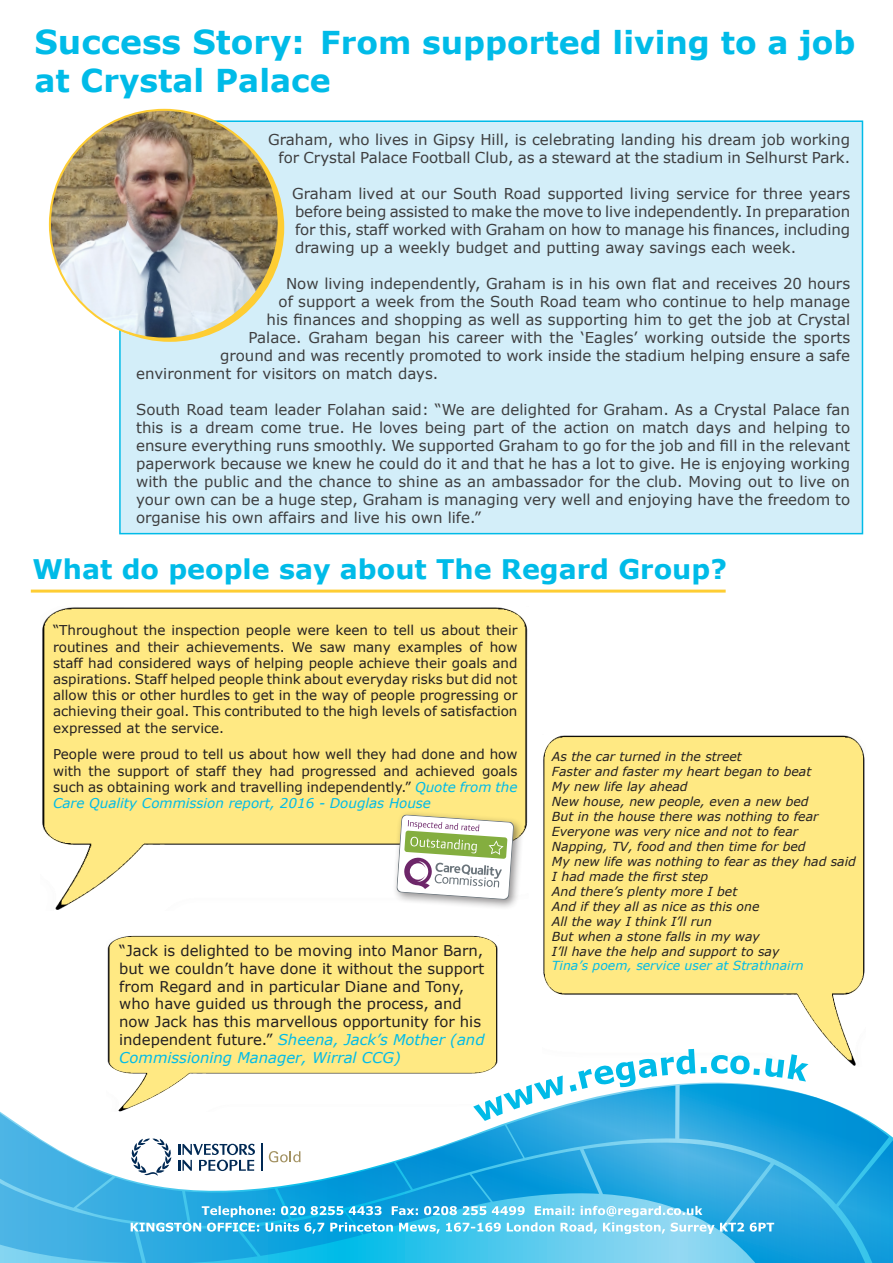
<style>
.page{position:relative;width:893px;height:1263px;background:#fff}
.page>*{position:absolute;margin:0;border:0;box-sizing:border-box;transform-origin:0 0}
.t1{font:700 31.5px/37.8px "Verdana";color:#00bbe8}
.t2{font:700 27px "Verdana";color:#00bbe8}
.Success_story_text{font:15px/18px "Verdana";color:#3e3e3f;text-align:justify}
.t3{font:14.85px/17.9px "Verdana";color:#231f20}
.t4{font:13.5px/16.2px "Verdana";color:#231f20;text-align:justify}
.t5{font:italic 12.45px "Verdana";color:#231f20}
.t6{font:italic 12.45px "Verdana";color:#00bbe8}
.s1{font-size:33px}
.s2{font-style:italic;color:#00bbe8}
</style>
<div class="page">
<svg style="left:0;top:1095px;width:893px;height:168px"></svg>
<svg style="left:131px;top:1206px;width:643px;height:28px;background:#67c7eb"></svg>
<svg style="left:473px;top:1066px;width:335px;height:55px"></svg>
<hr style="left:31px;top:590px;width:695px;height:3px;background:#fecd33">
<img style="left:42px;top:607px;width:486px;height:303px">
<img style="left:543px;top:735px;width:322px;height:331px">
<img style="left:106px;top:935px;width:393px;height:176px">
<div style="left:119px;top:120px;width:744px;height:414px;background:#d3eef9;border:2px solid #00bbe8"></div>
<div style="left:55px;top:113px;width:229px;height:229px;background:#fecd33;border-radius:50%"></div>
<img style="left:50px;top:110px;width:229px;height:229px;border-radius:114px">
<div style="left:392px;top:810px;width:132px;height:100px;background:#231f20;opacity:.5"></div>
<svg style="left:397px;top:815px;width:117px;height:84px"></svg>
<svg style="left:178px;top:1144px;width:77px;height:27px"></svg>
<svg style="left:131px;top:1138px;width:41px;height:38px"></svg>
<svg style="left:262px;top:1144px;width:1px;height:27px"></svg>
<svg style="left:269px;top:1151px;width:31px;height:11px"></svg>
<p class="t1" style="left:34px;top:23px;width:823px"><span class="s1">Success Story:</span> From supported living to a job at Crystal Palace</p>
<p class="Success_story_text" style="left:268px;top:130px;width:584px;text-align:right">Graham, who lives in Gipsy Hill, is celebrating landing his dream job working for Crystal Palace Football Club, as a steward at the stadium in Selhurst Park.</p>
<p class="Success_story_text" style="left:292px;top:184px;width:560px">Graham lived at our South Road supported living service for three years before being assisted to make the move to live independently. In preparation for this, staff worked with Graham on how to manage his finances, including drawing up a weekly budget and putting away savings each week.</p>
<p class="Success_story_text" style="left:286px;top:274px;width:566px">Now living independently, Graham is in his own flat and receives 20 hours</p>
<p class="Success_story_text" style="left:279px;top:292px;width:573px">of support a week from the South Road team who continue to help manage</p>
<p class="Success_story_text" style="left:267px;top:310px;width:585px">his finances and shopping as well as supporting him to get the job at Crystal</p>
<p class="Success_story_text" style="left:249px;top:328px;width:603px">Palace. Graham began his career with the ‘Eagles’ working outside the sports</p>
<p class="Success_story_text" style="left:220px;top:346px;width:632px">ground and was recently promoted to work inside the stadium helping ensure a safe</p>
<p class="Success_story_text" style="left:136px;top:364px;width:304px">environment for visitors on match days.</p>
<p class="Success_story_text" style="left:136px;top:400px;width:716px">South Road team leader Folahan said: “We are delighted for Graham. As a Crystal Palace fan this is a dream come true. He loves being part of the action on match days and helping to ensure everything runs smoothly. We supported Graham to go for the job and fill in the relevant paperwork because we knew he could do it and that he has a lot to give. He is enjoying working with the public and the chance to shine as an ambassador for the club. Moving out to live on your own can be a huge step, Graham is managing very well and enjoying have the freedom to organise his own affairs and live his own life.”</p>
<p class="t2" style="left:32px;top:550px;width:696px">What do people say about The Regard Group?</p>
<p class="t4" style="left:53px;top:622px;width:466px">“Throughout the inspection people were keen to tell us about their routines and their achievements. We saw many examples of how staff had considered ways of helping people achieve their goals and aspirations. Staff helped people think about everyday risks but did not allow this or other hurdles to get in the way of people progressing or achieving their goal. This contributed to the high levels of satisfaction expressed at the service.</p>
<p class="t4" style="left:53px;top:746px;width:466px">People were proud to tell us about how well they had done and how with the support of staff they had progressed and achieved goals such as obtaining work and travelling independently.” <span class="s2">Quote from the Care Quality Commission report, 2016 - Douglas House</span></p>
<p class="t5" style="left:552px;top:748px;width:191px">As the car turned in the street</p>
<p class="t5" style="left:552px;top:763px;width:261px">Faster and faster my heart began to beat</p>
<p class="t5" style="left:552px;top:778px;width:137px">My new life lay ahead</p>
<p class="t5" style="left:552px;top:793px;width:258px">New house, new people, even a new bed</p>
<p class="t5" style="left:552px;top:808px;width:268px">But in the house there was nothing to fear</p>
<p class="t5" style="left:552px;top:823px;width:248px">Everyone was very nice and not to fear</p>
<p class="t5" style="left:552px;top:838px;width:255px">Napping, TV, food and then time for bed</p>
<p class="t5" style="left:552px;top:853px;width:305px">My new life was nothing to fear as they had said</p>
<p class="t5" style="left:552px;top:868px;width:158px">I had made the first step</p>
<p class="t5" style="left:552px;top:883px;width:187px">And there’s plenty more I bet</p>
<p class="t5" style="left:552px;top:898px;width:209px">And if they all as nice as this one</p>
<p class="t5" style="left:552px;top:912px;width:161px">All the way I think I’ll run</p>
<p class="t5" style="left:552px;top:927px;width:210px">But when a stone falls in my way</p>
<p class="t5" style="left:552px;top:942px;width:229px">I’ll have the help and support to say</p>
<p class="t6" style="left:552px;top:957px;width:253px">Tina’s poem, service user at Strathnairn</p>
<p class="t3" style="left:119px;top:941px;width:367px">“Jack is delighted to be moving into Manor Barn, but we couldn’t have done it without the support from Regard and in particular Diane and Tony, who have guided us through the process, and now Jack has this marvellous opportunity for his independent future.” <span class="s2">Sheena, Jack’s Mother (and Commissioning Manager, Wirral CCG)</span></p>
</div>
